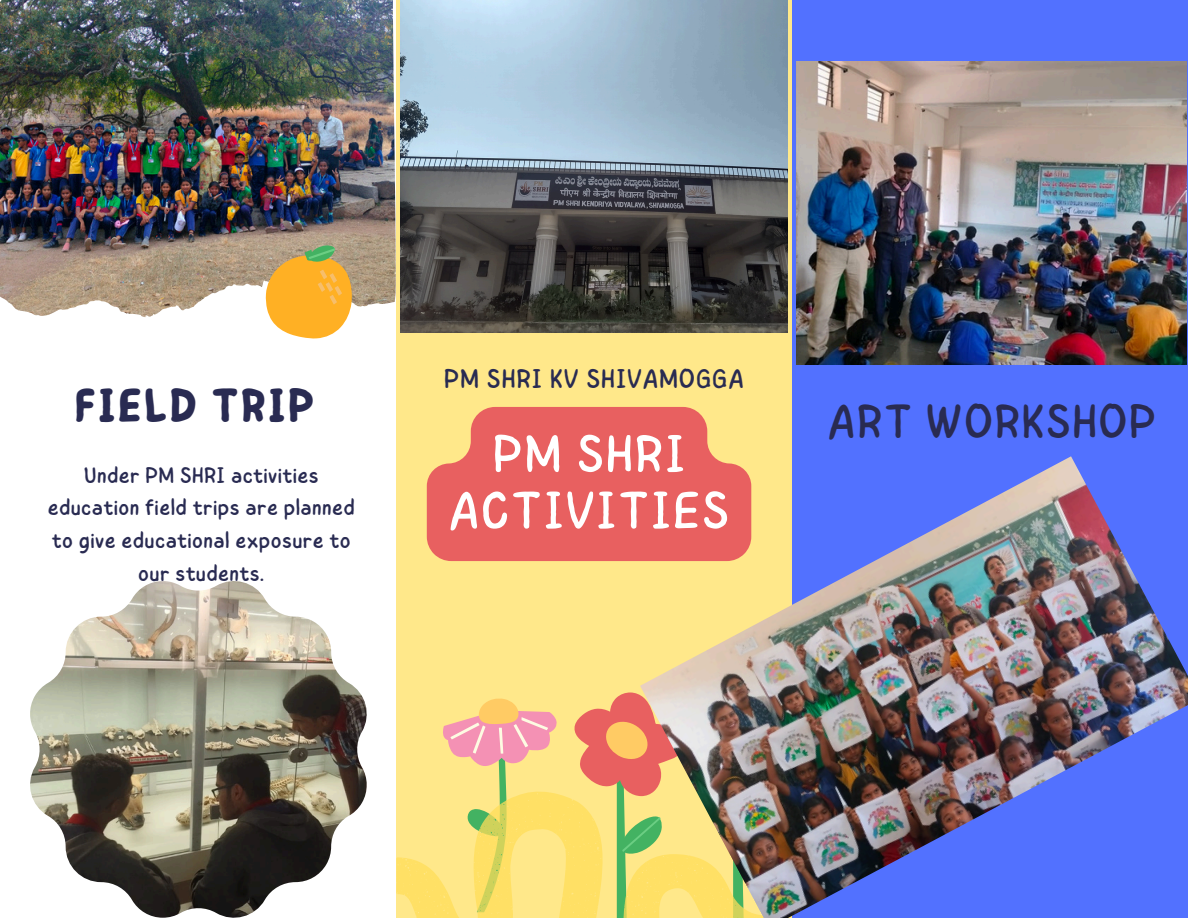
<style>
.page{position:relative;width:1188px;height:918px;background:#fff}
.page>*{position:absolute;margin:0;border:0;box-sizing:border-box;transform-origin:0 0}
.t1{font:52.95px/56.6px "Childos Arabic";letter-spacing:.035em;color:#fff;text-align:center}
.t2{font:48px "Childos Arabic";letter-spacing:.03em;color:#292b52}
.t3{font:700 48px "Childos Arabic";letter-spacing:.03em;color:#292b52}
.t4{font:27px "Childos Arabic";letter-spacing:.035em;color:#292b52}
.t5{font:22.5px/32.7px "Childos Arabic";letter-spacing:.02em;color:#292b52;text-align:center}
</style>
<div class="page">
<img style="left:0;top:0;width:396px;height:317px">
<div style="left:396px;top:0;width:396px;height:917px;background:#ffe88a"></div>
<div style="left:792px;top:0;width:396px;height:917px;background:#5271ff"></div>
<svg style="left:574px;top:692px;width:66px;height:99px"></svg>
<svg style="left:443px;top:698px;width:114px;height:93px"></svg>
<img style="left:70px;top:0;width:326px;height:276px">
<svg style="left:266px;top:245px;width:86px;height:94px;background:#eab44c"></svg>
<img style="left:30px;top:581px;width:337px;height:337px">
<svg style="left:396px;top:791px;width:244px;height:127px"></svg>
<img style="left:400px;top:0;width:387px;height:333px">
<img style="left:796px;top:62px;width:391px;height:302px">
<img style="left:640px;top:456px;width:548px;height:462px">
<svg style="left:427px;top:407px;width:324px;height:154px;background:#ea6e64"></svg>
<h3 class="t3" style="left:74px;top:372px;width:242px">FIELD TRIP</h3>
<h2 class="t5" style="left:48px;top:459px;width:309px">Under PM SHRI activities education field trips are planned to give educational exposure to our students.</h2>
<p class="t4" style="left:444px;top:360px;width:301px">PM SHRI KV SHIVAMOGGA</p>
<p class="t1" style="left:449px;top:427px;width:282px">PM SHRI<br>ACTIVITIES</p>
<p class="t2" style="left:828px;top:388px;width:330px">ART WORKSHOP</p>
</div>
